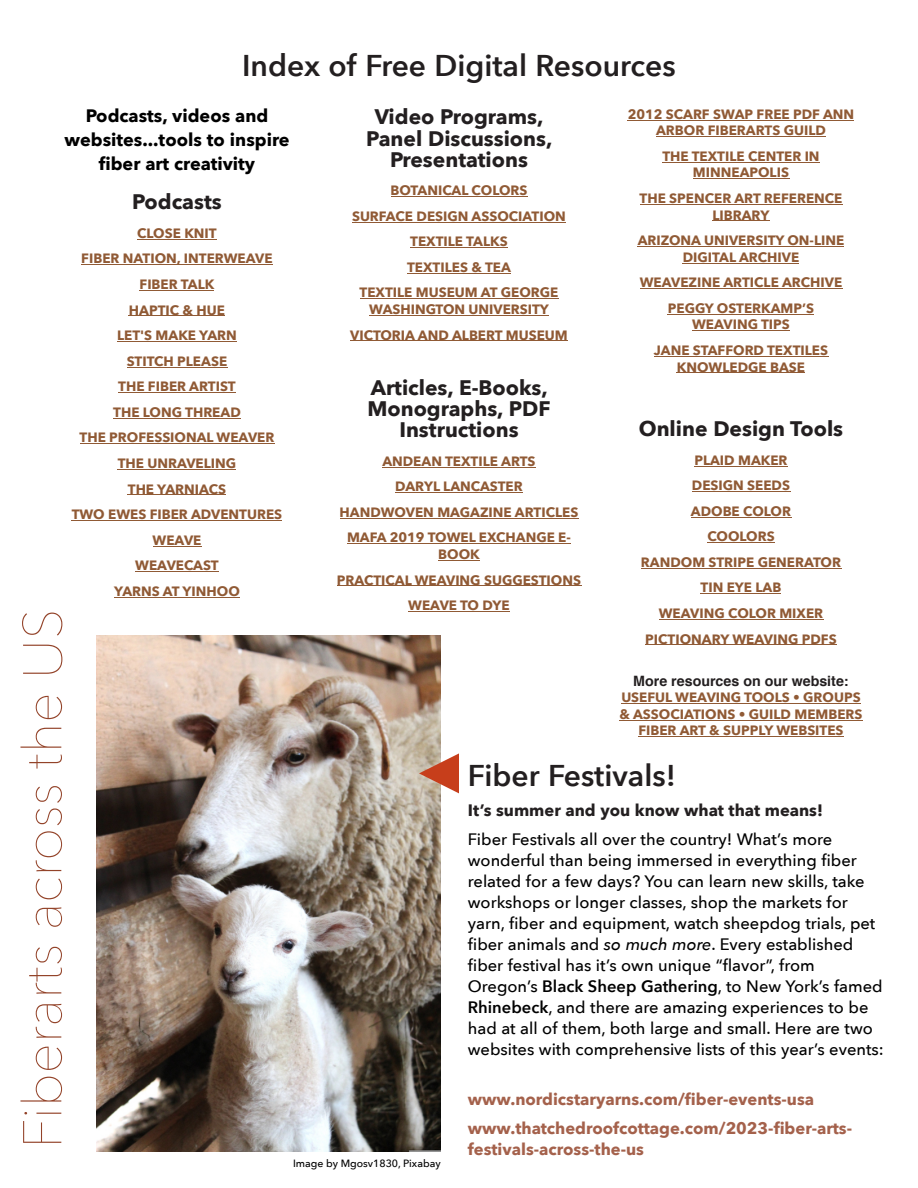
<style>
.page{position:relative;width:918px;height:1188px;background:#fff}
.page>*{position:absolute;margin:0;border:0;box-sizing:border-box;transform-origin:0 0}
.t1{font:200 54px "Avenir Next";color:#934329}
.t2{font:600 30px "Avenir Next";color:#231f20}
.t3{font:700 21px/21px "Avenir Next";color:#231f20;text-align:center}
.t4{font:700 18px/24px "Avenir Next";color:#000;text-align:center}
.t5{font:500 16.5px/21px "Avenir Next";color:#000}
.t6{font:700 16.5px/28.5px "Avenir Next";color:rgb(147 67 41/.84)}
.t7{font:700 16.5px "Avenir Next";color:#231f20}
.t8{font:700 14.25px "Helvetica";color:#231f20}
.t9{font:700 13.5px/25.5px "Avenir Next";color:#905a35;text-align:center}
.t10{font:500 10.5px "Avenir Next";color:#000}
.s1{font-style:italic}
.s2{font-weight:600}
</style>
<div class="page">
<hr style="left:137px;top:239px;width:80px;height:1px;background:#905a35">
<hr style="left:81px;top:265px;width:192px;height:1px;background:#905a35">
<hr style="left:140px;top:290px;width:74px;height:1px;background:#905a35">
<hr style="left:129px;top:316px;width:96px;height:1px;background:#905a35">
<hr style="left:117px;top:341px;width:120px;height:1px;background:#905a35">
<hr style="left:127px;top:367px;width:100px;height:1px;background:#905a35">
<hr style="left:118px;top:392px;width:118px;height:1px;background:#905a35">
<hr style="left:113px;top:418px;width:128px;height:1px;background:#905a35">
<hr style="left:80px;top:443px;width:194px;height:1px;background:#905a35">
<hr style="left:118px;top:469px;width:118px;height:1px;background:#905a35">
<hr style="left:128px;top:495px;width:98px;height:1px;background:#905a35">
<hr style="left:72px;top:520px;width:210px;height:1px;background:#905a35">
<hr style="left:153px;top:546px;width:48px;height:1px;background:#905a35">
<hr style="left:135px;top:571px;width:84px;height:1px;background:#905a35">
<hr style="left:114px;top:597px;width:126px;height:1px;background:#905a35">
<hr style="left:391px;top:196px;width:136px;height:1px;background:#905a35">
<hr style="left:352px;top:222px;width:214px;height:1px;background:#905a35">
<hr style="left:410px;top:247px;width:98px;height:1px;background:#905a35">
<hr style="left:407px;top:273px;width:104px;height:1px;background:#905a35">
<hr style="left:360px;top:298px;width:198px;height:1px;background:#905a35">
<hr style="left:369px;top:315px;width:180px;height:1px;background:#905a35">
<hr style="left:350px;top:341px;width:218px;height:1px;background:#905a35">
<hr style="left:382px;top:467px;width:154px;height:1px;background:#905a35">
<hr style="left:395px;top:492px;width:128px;height:1px;background:#905a35">
<hr style="left:340px;top:518px;width:238px;height:1px;background:#905a35">
<hr style="left:347px;top:543px;width:224px;height:1px;background:#905a35">
<hr style="left:438px;top:560px;width:42px;height:1px;background:#905a35">
<hr style="left:337px;top:586px;width:244px;height:1px;background:#905a35">
<hr style="left:408px;top:611px;width:102px;height:1px;background:#905a35">
<hr style="left:628px;top:120px;width:226px;height:1px;background:#905a35">
<hr style="left:656px;top:136px;width:170px;height:1px;background:#905a35">
<hr style="left:662px;top:162px;width:158px;height:1px;background:#905a35">
<hr style="left:693px;top:178px;width:96px;height:1px;background:#905a35">
<hr style="left:640px;top:204px;width:202px;height:1px;background:#905a35">
<hr style="left:712px;top:221px;width:58px;height:1px;background:#905a35">
<hr style="left:638px;top:246px;width:206px;height:1px;background:#905a35">
<hr style="left:683px;top:263px;width:116px;height:1px;background:#905a35">
<hr style="left:640px;top:288px;width:202px;height:1px;background:#905a35">
<hr style="left:668px;top:314px;width:146px;height:1px;background:#905a35">
<hr style="left:692px;top:330px;width:98px;height:1px;background:#905a35">
<hr style="left:654px;top:356px;width:174px;height:1px;background:#905a35">
<hr style="left:677px;top:373px;width:128px;height:1px;background:#905a35">
<hr style="left:694px;top:466px;width:94px;height:1px;background:#905a35">
<hr style="left:692px;top:491px;width:98px;height:1px;background:#905a35">
<hr style="left:691px;top:517px;width:100px;height:1px;background:#905a35">
<hr style="left:707px;top:542px;width:68px;height:1px;background:#905a35">
<hr style="left:641px;top:568px;width:200px;height:1px;background:#905a35">
<hr style="left:701px;top:594px;width:80px;height:1px;background:#905a35">
<hr style="left:659px;top:619px;width:164px;height:1px;background:#905a35">
<hr style="left:645px;top:645px;width:192px;height:1px;background:#905a35">
<hr style="left:621px;top:703px;width:240px;height:1px;background:#905a35">
<hr style="left:619px;top:720px;width:244px;height:1px;background:#905a35">
<hr style="left:638px;top:736px;width:206px;height:1px;background:#905a35">
<img style="left:96px;top:635px;width:345px;height:517px">
<svg style="left:419px;top:753px;width:40px;height:40px"></svg>
<h2 class="t2" style="left:242px;top:46px;width:435px">Index of Free Digital Resources</h2>
<h3 class="t4" style="left:64px;top:104px;width:227px">Podcasts, videos and websites...tools to inspire fiber art creativity</h3>
<h3 class="t3" style="left:132px;top:192px;width:91px">Podcasts</h3>
<p class="t9" style="left:72px;top:221px;width:212px">CLOSE KNIT<br>FIBER NATION, INTERWEAVE<br>FIBER TALK<br>HAPTIC &amp; HUE<br>LET'S MAKE YARN<br>STITCH PLEASE<br>THE FIBER ARTIST<br>THE LONG THREAD<br>THE PROFESSIONAL WEAVER<br>THE UNRAVELING<br>THE YARNIACS<br>TWO EWES FIBER ADVENTURES<br>WEAVE<br>WEAVECAST<br>YARNS AT YINHOO</p>
<h1 class="t1" style="left:7px;top:1149px;width:541px;rotate:-90deg">Fiberarts across the US</h1>
<h3 class="t3" style="left:366px;top:107px;width:188px">Video Programs,<br>Panel Discussions,<br>Presentations</h3>
<p class="t9" style="left:352px;top:178px;width:215px">BOTANICAL COLORS<br>SURFACE DESIGN ASSOCIATION<br>TEXTILE TALKS<br>TEXTILES &amp; TEA<br>TEXTILE MUSEUM AT GEORGE</p>
<p class="t9" style="left:350px;top:297px;width:219px">WASHINGTON UNIVERSITY<br>VICTORIA AND ALBERT MUSEUM</p>
<h3 class="t3" style="left:367px;top:378px;width:185px">Articles, E-Books,<br>Monographs, PDF<br>Instructions</h3>
<p class="t9" style="left:340px;top:449px;width:240px">ANDEAN TEXTILE ARTS<br>DARYL LANCASTER<br>HANDWOVEN MAGAZINE ARTICLES<br>MAFA 2019 TOWEL EXCHANGE E-</p>
<p class="t9" style="left:337px;top:542px;width:246px">BOOK<br>PRACTICAL WEAVING SUGGESTIONS<br>WEAVE TO DYE</p>
<p class="t9" style="left:628px;top:106px;width:228px;line-height:16.5px">2012 SCARF SWAP FREE PDF ANN<br>ARBOR FIBERARTS GUILD</p>
<p class="t9" style="left:662px;top:148px;width:159px;line-height:16.5px">THE TEXTILE CENTER IN<br>MINNEAPOLIS</p>
<p class="t9" style="left:640px;top:191px;width:204px;line-height:16.5px">THE SPENCER ART REFERENCE<br>LIBRARY</p>
<p class="t9" style="left:638px;top:233px;width:208px;line-height:16.5px">ARIZONA UNIVERSITY ON-LINE<br>DIGITAL ARCHIVE</p>
<p class="t9" style="left:640px;top:270px;width:204px">WEAVEZINE ARTICLE ARCHIVE<br>PEGGY OSTERKAMP’S</p>
<p class="t9" style="left:654px;top:312px;width:176px">WEAVING TIPS<br>JANE STAFFORD TEXTILES</p>
<p class="t9" style="left:677px;top:354px;width:130px">KNOWLEDGE BASE</p>
<h3 class="t3" style="left:639px;top:419px;width:206px">Online Design Tools</h3>
<p class="t9" style="left:641px;top:448px;width:202px">PLAID MAKER<br>DESIGN SEEDS<br>ADOBE COLOR<br>COOLORS<br>RANDOM STRIPE GENERATOR<br>TIN EYE LAB<br>WEAVING COLOR MIXER<br>PICTIONARY WEAVING PDFS</p>
<p class="t8" style="left:633px;top:675px;width:217px">More resources on our website:</p>
<p class="t9" style="left:619px;top:690px;width:245px;line-height:16.5px">USEFUL WEAVING TOOLS • GROUPS &amp; ASSOCIATIONS • GUILD MEMBERS<br>FIBER ART &amp; SUPPLY WEBSITES</p>
<h2 class="t2" style="left:468px;top:756px;width:210px">Fiber Festivals!</h2>
<p class="t7" style="left:468px;top:800px;width:357px">It’s summer and you know what that means!</p>
<p class="t5" style="left:468px;top:829px;width:417px">Fiber Festivals all over the country! What’s more wonderful than being immersed in everything fiber related for a few days? You can learn new skills, take workshops or longer classes, shop the markets for yarn, fiber and equipment, watch sheepdog trials, pet fiber animals and <span class="s1">so much more</span>. Every established fiber festival has it’s own unique “flavor”, from Oregon’s <span class="s2">Black Sheep Gathering</span>, to New York’s famed <span class="s2">Rhinebeck</span>, and there are amazing experiences to be had at all of them, both large and small. Here are two websites with comprehensive lists of this year’s events:</p>
<p class="t6" style="left:468px;top:1086px;width:386px">www.nordicstaryarns.com/fiber-events-usa www.thatchedroofcottage.com/2023-fiber-arts-</p>
<p class="t6" style="left:468px;top:1135px;width:178px">festivals-across-the-us</p>
<p class="t10" style="left:293px;top:1156px;width:149px">Image by Mgosv1830, Pixabay</p>
</div>
